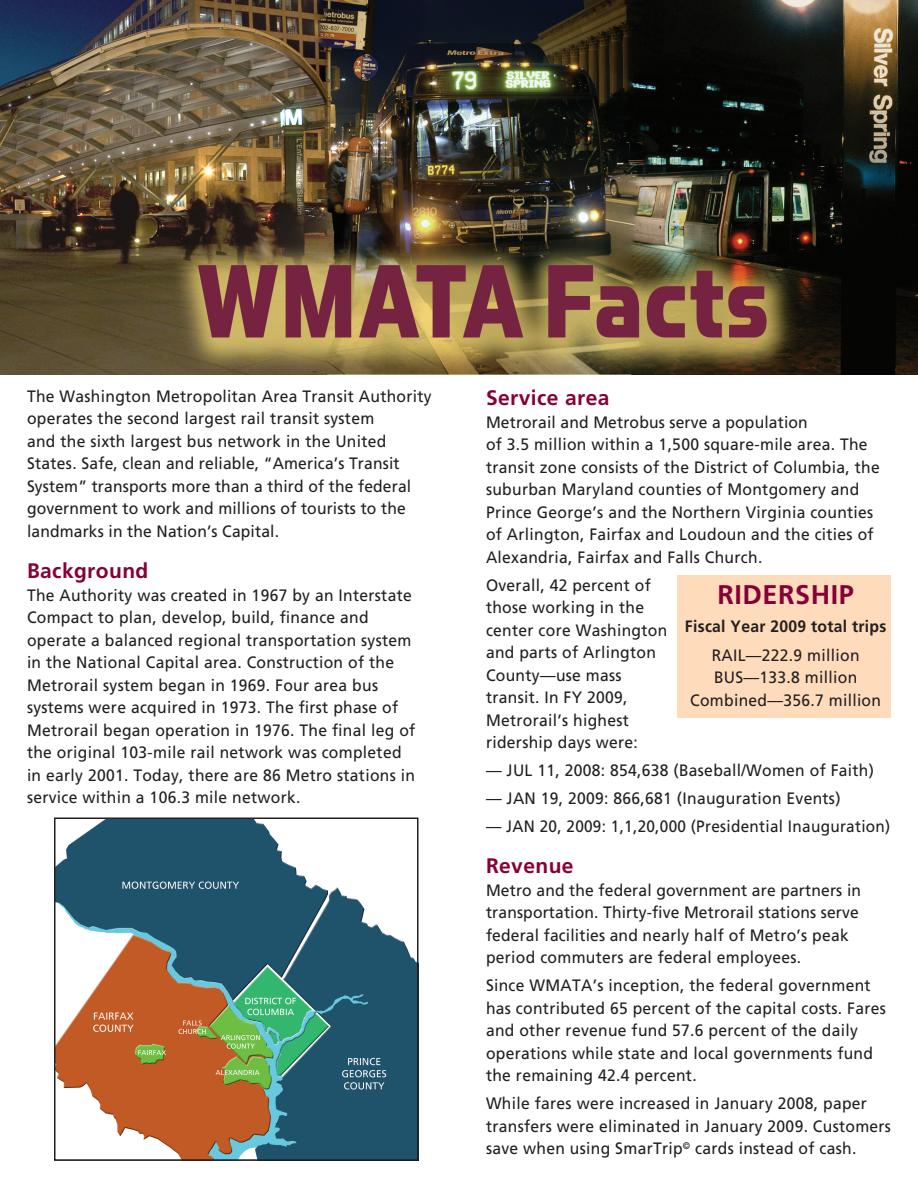
<style>
.page{position:relative;width:918px;height:1188px;background:#fff}
.page>*{position:absolute;margin:0;border:0;box-sizing:border-box;transform-origin:0 0}
.t1{font:700 27px "Frutiger";letter-spacing:.02em;color:#860037}
.t2{font:700 21px "Frutiger";letter-spacing:.02em;color:#860037}
.t3{font:16.5px/22.5px "Frutiger Roman";letter-spacing:.02em;color:#231f20;scale:.95 1}
.t4{font:16.5px "Frutiger Roman";letter-spacing:.02em;color:#231f20;scale:.93 1}
.t5{font:700 16.5px "Frutiger";letter-spacing:.02em;color:#231f20;scale:.95 1}
</style>
<div class="page">
<div style="left:677px;top:575px;width:214px;height:143px;background:#fddbbb"></div>
<img style="left:57px;top:821px;width:358px;height:337px">
<div style="left:54px;top:818px;width:364px;height:343px;border:2px solid #231f20"></div>
<img style="left:0;top:0;width:918px;height:374px">
<p class="t3" style="left:27px;top:385px;width:428px">The Washington Metropolitan Area Transit Authority operates the second largest rail transit system<br>and the sixth largest bus network in the United States. Safe, clean and reliable, “America’s Transit System” transports more than a third of the federal government to work and millions of tourists to the landmarks in the Nation’s Capital.</p>
<p class="t2" style="left:27px;top:559px;width:123px">Background</p>
<p class="t3" style="left:27px;top:584px;width:410px">The Authority was created in 1967 by an Interstate Compact to plan, develop, build, finance and operate a balanced regional transportation system in the National Capital area. Construction of the Metrorail system began in 1969. Four area bus systems were acquired in 1973. The first phase of Metrorail began operation in 1976. The final leg of the original 103-mile rail network was completed in early 2001. Today, there are 86 Metro stations in service within a 106.3 mile network.</p>
<h1 class="t1" style="left:718px;top:579px;width:138px">Ridership</h1>
<p class="t2" style="left:486px;top:386px;width:125px">Service area</p>
<p class="t3" style="left:486px;top:411px;width:416px">Metrorail and Metrobus serve a population<br>of 3.5 million within a 1,500 square-mile area. The transit zone consists of the District of Columbia, the suburban Maryland counties of Montgomery and Prince George’s and the Northern Virginia counties of Arlington, Fairfax and Loudoun and the cities of Alexandria, Fairfax and Falls Church.</p>
<p class="t3" style="left:486px;top:574px;width:192px">Overall, 42 percent of those working in the center core Washington and parts of Arlington<br>County—use mass transit. In FY 2009,<br>Metrorail’s highest ridership days were:</p>
<p class="t3" style="left:486px;top:759px;width:410px">— JUL 11, 2008: 854,638 (Baseball/Women of Faith)</p>
<p class="t3" style="left:486px;top:787px;width:375px">— JAN 19, 2009: 866,681 (Inauguration Events)</p>
<p class="t4" style="left:486px;top:817px;width:436px">— JAN 20, 2009: 1,1,20,000 (Presidential Inauguration)</p>
<p class="t2" style="left:486px;top:854px;width:89px">Revenue</p>
<p class="t3" style="left:486px;top:879px;width:396px">Metro and the federal government are partners in transportation. Thirty-five Metrorail stations serve federal facilities and nearly half of Metro’s peak period commuters are federal employees.</p>
<p class="t3" style="left:486px;top:974px;width:422px">Since WMATA’s inception, the federal government has contributed 65 percent of the capital costs. Fares and other revenue fund 57.6 percent of the daily operations while state and local governments fund the remaining 42.4 percent.</p>
<p class="t3" style="left:486px;top:1092px;width:428px">While fares were increased in January 2008, paper transfers were eliminated in January 2009. Customers save when using SmarTrip<sup>©</sup> cards instead of cash.</p>
<p class="t5" style="left:685px;top:616px;width:214px">Fiscal Year 2009 total trips</p>
<p class="t3" style="left:690px;top:644px;width:202px;text-align:center">Rail—222.9 million<br>Bus—133.8 million<br>Combined—356.7 million</p>
</div>
